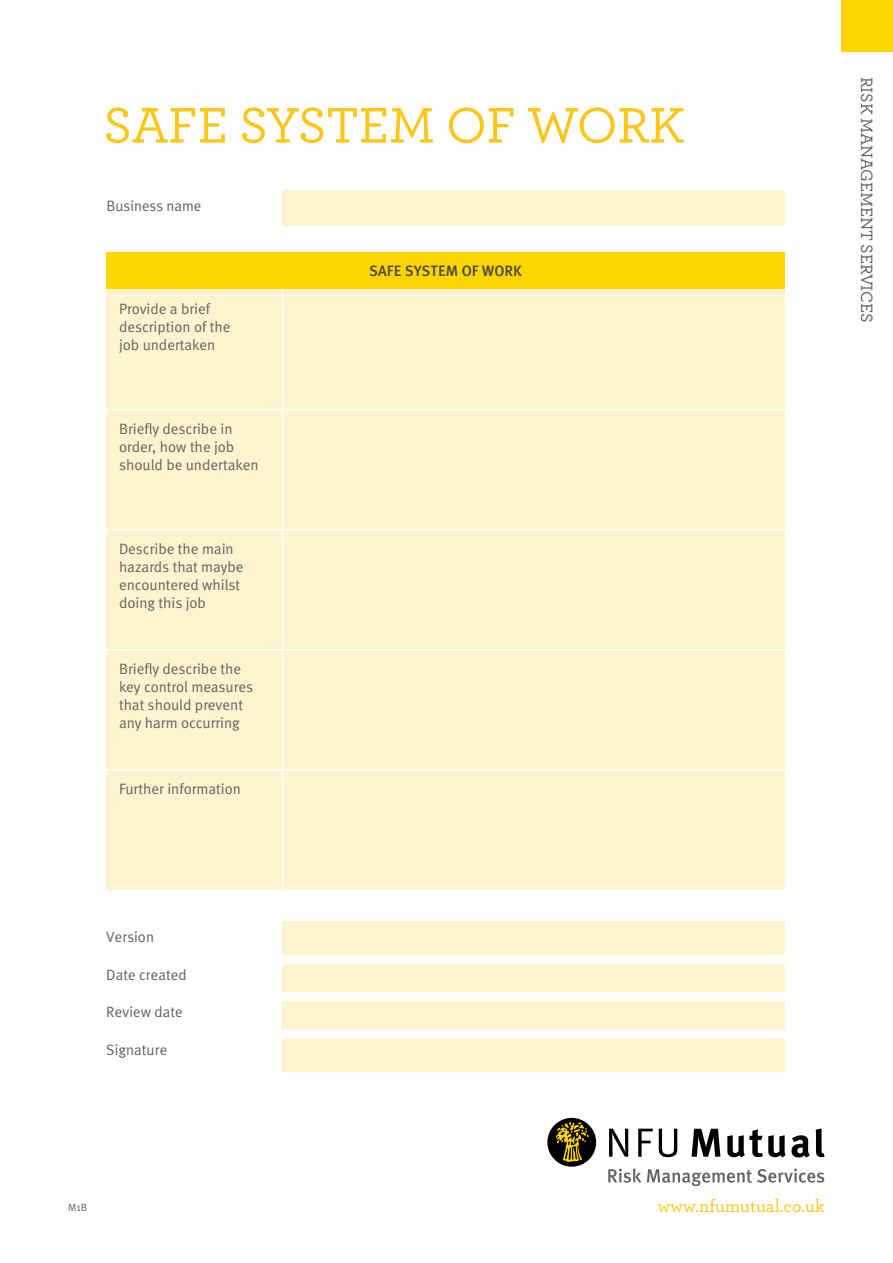
<style>
.page{position:relative;width:893px;height:1263px;background:#fff}
.page>*{position:absolute;margin:0;border:0;box-sizing:border-box;transform-origin:0 0}
.t1{font:500 52.5px "Archer";letter-spacing:-.01em;color:#fac71a}
.t2{font:500 18px "Archer";color:#fac71a}
.t3{font:500 17.25px "Archer";letter-spacing:-.01em;color:#646363}
.t4{font:15px/18px "Meta Normal";color:#646363}
.t5{font:15px "Meta Plus Normal";color:#646363}
.t6{font:500 15px "Meta Plus";color:#474847}
.t7{font:10.5px "Meta Plus Normal";color:#646363}
</style>
<div class="page">
<div style="left:547px;top:1118px;width:49px;height:49px;background:#000;border-radius:50%"></div>
<svg style="left:609px;top:1129px;width:19px;height:28px"></svg>
<svg style="left:638px;top:1129px;width:15px;height:28px"></svg>
<svg style="left:659px;top:1129px;width:18px;height:28px"></svg>
<svg style="left:691px;top:1129px;width:29px;height:28px"></svg>
<svg style="left:727px;top:1129px;width:83px;height:28px"></svg>
<svg style="left:816px;top:1128px;width:9px;height:29px"></svg>
<svg style="left:556px;top:1121px;width:33px;height:41px"></svg>
<svg style="left:608px;top:1168px;width:216px;height:18px"></svg>
<div style="left:842px;top:0;width:51px;height:51px;background:#ffd500"></div>
<div style="left:106px;top:252px;width:679px;height:37px;background:#ffd500"></div>
<div style="left:106px;top:289px;width:176px;height:120px;background:#fff4cf"></div>
<div style="left:282px;top:289px;width:503px;height:120px;background:#fff4cf"></div>
<div style="left:106px;top:409px;width:176px;height:121px;background:#fff4cf"></div>
<div style="left:282px;top:409px;width:503px;height:121px;background:#fff4cf"></div>
<div style="left:106px;top:530px;width:176px;height:120px;background:#fff4cf"></div>
<div style="left:282px;top:530px;width:503px;height:120px;background:#fff4cf"></div>
<div style="left:106px;top:650px;width:176px;height:120px;background:#fff4cf"></div>
<div style="left:282px;top:650px;width:503px;height:120px;background:#fff4cf"></div>
<div style="left:106px;top:770px;width:176px;height:120px;background:#fff4cf"></div>
<div style="left:282px;top:770px;width:503px;height:120px;background:#fff4cf"></div>
<hr style="left:282px;top:289px;width:1px;height:120px;background:#fff">
<hr style="left:106px;top:409px;width:176px;height:1px;background:#fff">
<hr style="left:282px;top:409px;width:503px;height:1px;background:#fff">
<hr style="left:282px;top:410px;width:1px;height:119px;background:#fff">
<hr style="left:106px;top:529px;width:176px;height:1px;background:#fff">
<hr style="left:282px;top:529px;width:503px;height:1px;background:#fff">
<hr style="left:282px;top:530px;width:1px;height:119px;background:#fff">
<hr style="left:106px;top:649px;width:176px;height:1px;background:#fff">
<hr style="left:282px;top:649px;width:503px;height:1px;background:#fff">
<hr style="left:282px;top:650px;width:1px;height:119px;background:#fff">
<hr style="left:106px;top:769px;width:176px;height:1px;background:#fff">
<hr style="left:282px;top:769px;width:503px;height:1px;background:#fff">
<hr style="left:282px;top:770px;width:1px;height:120px;background:#fff">
<div style="left:282px;top:922px;width:503px;height:37px;background:#fff4cf"></div>
<div style="left:282px;top:959px;width:503px;height:38px;background:#fff4cf"></div>
<div style="left:282px;top:997px;width:503px;height:37px;background:#fff4cf"></div>
<div style="left:282px;top:1034px;width:503px;height:37px;background:#fff4cf"></div>
<div style="left:282px;top:955px;width:503px;height:9px;background:#fff"></div>
<div style="left:282px;top:992px;width:503px;height:9px;background:#fff"></div>
<div style="left:282px;top:1030px;width:503px;height:9px;background:#fff"></div>
<div style="left:282px;top:190px;width:503px;height:40px;background:#fff4cf"></div>
<div style="left:282px;top:226px;width:503px;height:9px;background:#fff"></div>
<p class="t1" style="left:103px;top:87px;width:583px">SAFE SYSTEM OF WORK</p>
<p class="t5" style="left:106px;top:197px;width:97px">Business name</p>
<p class="t4" style="left:119px;top:300px;width:113px">Provide a brief description of the job undertaken</p>
<p class="t4" style="left:119px;top:420px;width:141px">Briefy describe in order, how the job should be undertaken</p>
<p class="t4" style="left:119px;top:540px;width:126px">Describe the main hazards that maybe encountered whilst doing this job</p>
<p class="t4" style="left:119px;top:660px;width:136px">Briefy describe the key control measures that should prevent any harm occurring</p>
<p class="t4" style="left:119px;top:780px;width:124px">Further information</p>
<p class="t5" style="left:106px;top:928px;width:49px">Version</p>
<p class="t5" style="left:106px;top:966px;width:82px">Date created</p>
<p class="t5" style="left:106px;top:1003px;width:78px">Review date</p>
<p class="t5" style="left:106px;top:1041px;width:63px">Signature</p>
<p class="t6" style="left:370px;top:263px;width:154px">SAFE SYSTEM OF WORK</p>
<p class="t3" style="left:879px;top:77px;width:247px;rotate:90deg">RISK MANAGEMENT SERVICES</p>
<p class="t7" style="left:68px;top:1201px;width:20px">M1B</p>
<p class="t2" style="left:658px;top:1193px;width:168px">www.nfumutual.co.uk</p>
</div>
